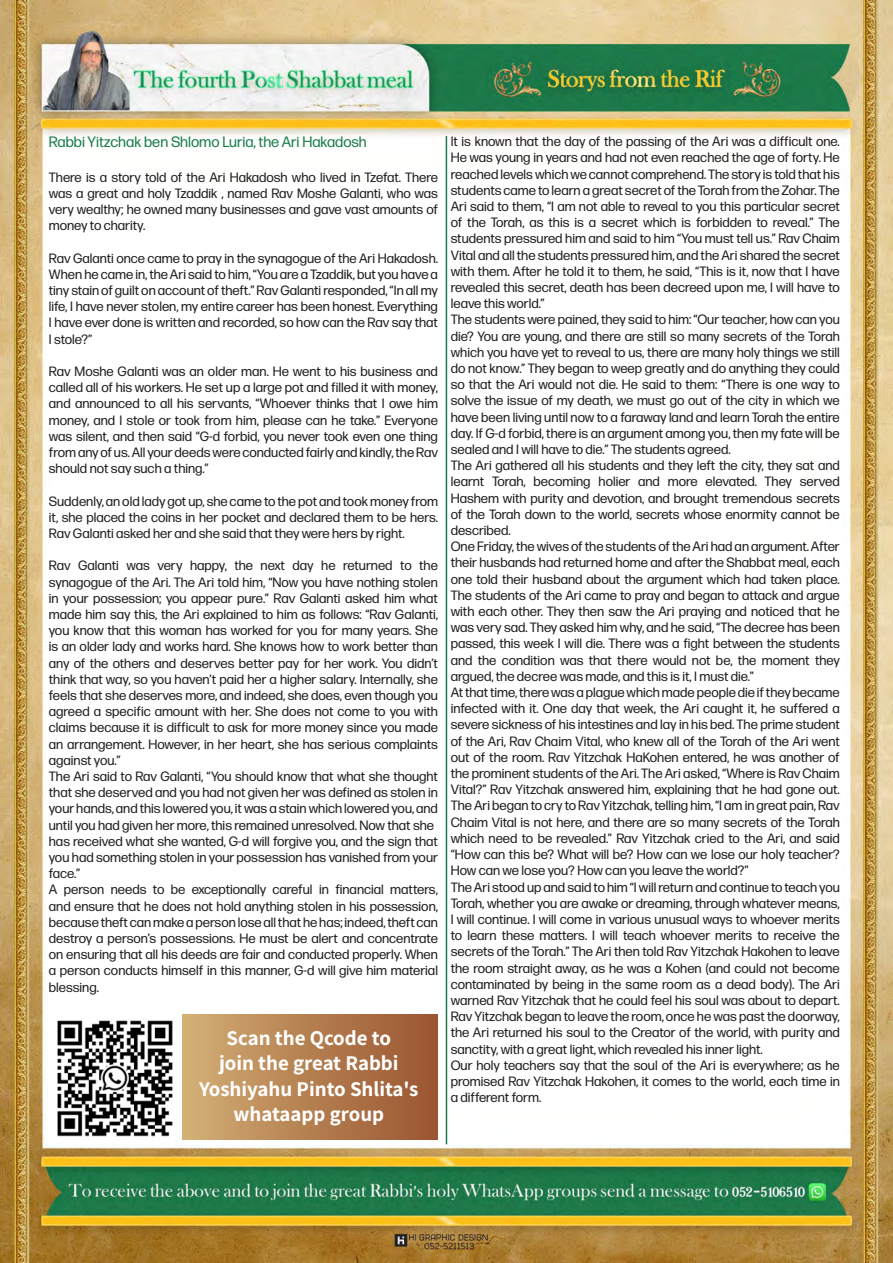
<style>
.page{position:relative;width:893px;height:1263px;background:#fff}
.page>*{position:absolute;margin:0;border:0;box-sizing:border-box;transform-origin:0 0}
.t1{font:700 21px/25.2px "Assistant";color:#fff;text-align:center}
.t2{font:15px "Forma DJR Text";color:#1b7e4b}
.t3{font:13.5px/16.2px "Forma DJR Text";color:#231f20;text-align:justify}
</style>
<div class="page">
<img style="left:0;top:0;width:893px;height:1263px">
<hr style="left:446px;top:136px;width:1px;height:1008px;background:#1a794f">
<svg style="left:182px;top:1014px;width:256px;height:126px;background:#b68252"></svg>
<img style="left:49px;top:1014px;width:133px;height:126px">
<p class="t2" style="left:49px;top:133px;width:319px">Rabbi Yitzchak ben Shlomo Luria, the Ari Hakadosh</p>
<p class="t3" style="left:49px;top:168px;width:391px">There is a story told of the Ari Hakadosh who lived in Tzefat. There was a great and holy Tzaddik , named Rav Moshe Galanti, who was very wealthy; he owned many businesses and gave vast amounts of money to charity.</p>
<p class="t3" style="left:49px;top:249px;width:391px">Rav Galanti once came to pray in the synagogue of the Ari Hakadosh.<br>When hecame in,theAri said tohim “, YouareaTzaddik,butyou havea tiny stain of guilt on account of theft” . RavGalanti responded “, In all my life I, have never stolen, my entire career has been honest. Everything I have ever done is written and recorded, so how can the Rav say that I stole “?</p>
<p class="t3" style="left:49px;top:363px;width:391px">Rav Moshe Galanti was an older man. He went to his business and called all of his workers. He set up a large pot and filled it with money, and announced to all his servants “, Whoever thinks that I owe him money, and I stole or took from him, please can he take” . Everyone was silent, and then said G“ d- forbid, you never took even one thing fromanyofus.Allyourdeedswereconductedfairlyandkindly,theRav should not say such a thing“.</p>
<p class="t3" style="left:49px;top:492px;width:391px">Suddenly,anoldladygotup,shecametothepotandtookmoneyfrom<br>,i t she placed the coins in her pocket and declared them to be hers.<br>Rav Galanti asked her and she said that they were hers by right.</p>
<p class="t3" style="left:419px;top:557px;width:20px">the</p>
<p class="t3" style="left:78px;top:557px;width:42px">Galanti</p>
<p class="t3" style="left:49px;top:557px;width:391px;text-align:left">Rav<br>synagogue of the Ari. The Ari told him “, Now you have nothing stolen in your possession; you appear pure” . Rav Galanti asked him what made him say this, the Ari explained to him as follows “: Rav Galanti, you know that this woman has worked for you for many years. She is an older lady and works hard. She knows how to work better than any of the others and deserves better pay for her work. You didn t’ think that way, so you haven t’ paid her a higher salary. Internally, she feels that she deserves more, and indeed, she does, even though you agreed a specific amount with her. She does not come to you with claims because isit difficult to ask for more money since you made an arrangement. However in, her heart, she has serious complaints against you“.</p>
<p class="t3" style="left:49px;top:768px;width:391px">The Ari said to Rav Galanti “, You should know that what she thought that she deserved and you had not given her was defined as stolen in yourhands,andthis loweredyou it, wasa stainwhich loweredyou,and until you had given her more, this remained unresolved. Now that she</p>
<p class="t3" style="left:49px;top:833px;width:391px">has received what she wanted G, d- will forgive you, and the sign that you had something stolen in your possession has vanished from your face“.</p>
<p class="t3" style="left:390px;top:881px;width:49px">matters,</p>
<p class="t3" style="left:190px;top:557px;width:38px">happy,</p>
<p class="t3" style="left:234px;top:557px;width:20px">the</p>
<p class="t3" style="left:293px;top:557px;width:23px">day</p>
<p class="t3" style="left:321px;top:557px;width:16px">he</p>
<p class="t3" style="left:343px;top:557px;width:51px">returned</p>
<p class="t3" style="left:261px;top:557px;width:26px">next</p>
<p class="t3" style="left:400px;top:557px;width:13px">to</p>
<p class="t3" style="left:157px;top:557px;width:27px">very</p>
<p class="t3" style="left:126px;top:557px;width:25px">was</p>
<p class="t3" style="left:273px;top:881px;width:41px">careful</p>
<p class="t3" style="left:335px;top:881px;width:50px">financial</p>
<p class="t3" style="left:49px;top:881px;width:391px;text-align:left">A<br>and ensure that he does not hold anything stolen in his possession, becausetheftcanmakeapersonloseallthathehas;indeed,theftcan destroy a persons’ possessions. He must be alert and concentrate on ensuring that all his deeds are fair and conducted properly. When a person conducts himself in this manner G, d- will give him material blessing.</p>
<p class="t1" style="left:199px;top:1024px;width:221px">Scan the Qcode to<br>join the great Rabbi<br>Yoshiyahu Pinto Shlita s' whataapp group</p>
<p class="t3" style="left:111px;top:881px;width:37px">needs</p>
<p class="t3" style="left:171px;top:881px;width:16px">be</p>
<p class="t3" style="left:192px;top:881px;width:76px">exceptionally</p>
<p class="t3" style="left:319px;top:881px;width:11px">in</p>
<p class="t3" style="left:153px;top:881px;width:13px">to</p>
<p class="t3" style="left:64px;top:881px;width:42px">person</p>
<p class="t3" style="left:451px;top:133px;width:391px">isIt known that the day of the passing of the Ari was a difficult one.<br>He was young in years and had not even reached the age of forty. He reached levelswhichwecannotcomprehend.Thestoryistoldthat his studentscametolearnagreat secretoftheTorah fromtheZohar.The Ari said to them I“, am not able to reveal to you this particular secret of the Torah, as this is a secret which is forbidden to reveal” . The students pressured him and said to him “You must tell us” . Rav Chaim Vital and all the students pressured him,and theAri shared the secret with them. After he told toit them, he said “, This is ,i t now that I have revealed this secret, death has been decreed upon me I, will have to leave this world“.</p>
<p class="t3" style="left:451px;top:311px;width:391px">The students were pained, they said to him “: Our teacher, how can you die? You are young, and there are still so many secrets of the Torah which you have yet to reveal to us, there are many holy things we still do not know” . They began to weep greatly and do anything they could so that the Ari would not die. He said to them “: There is one way to solve the issue of my death, we must go out of the city in which we have been living until now to a faraway land and learn Torah the entire day GIf. d- forbid, there is an argument among you, then my fate will be sealed and I will have to die” . The students agreed.</p>
<p class="t3" style="left:451px;top:457px;width:391px;text-align:right">The Ari gathered all his students and they left the city, they sat and served</p>
<p class="t3" style="left:451px;top:473px;width:391px;text-align:left">learnt<br>Hashem with purity and devotion, and brought tremendous secrets of the Torah down to the world, secrets whose enormity cannot be described.</p>
<p class="t3" style="left:451px;top:538px;width:391px">OneFriday,thewivesofthestudentsoftheAri hadanargument.After their husbands had returned home and after the Shabbat meal, each one told their husband about the argument which had taken place.<br>The students of the Ari came to pray and began to attack and argue with each other. They then saw the Ari praying and noticed that he was very sad. They asked him why, and he said “, The decree has been passed, this week I will die. There was a fight between the students and the condition was that there would not be, the moment they argued, the decree was made, and this is I,i t must die“.</p>
<p class="t3" style="left:451px;top:684px;width:391px">Atthattime,therewasaplaguewhichmadepeopledieiftheybecame infected with .i t One day that week, the Ari caught ,i t he suffered a severe sickness of his intestines and lay in his bed.The prime student of the Ari, Rav Chaim Vital, who knew all of the Torah of the Ari went out of the room. Rav Yitzchak HaKohen entered, he was another of the prominent students of the Ari. The Ari asked “, Where is Rav Chaim Vital?” Rav Yitzchak answered him, explaining that he had gone out.<br>TheAri began tocrytoRavYitzchak,telling him I“, am ingreat pain,Rav Chaim Vital is not here, and there are so many secrets of the Torah which need to be revealed” . Rav Yitzchak cried to the Ari, and said “How can this be? What will be? How can we lose our holy teacher?<br>How can we lose you? How can you leave the world “?</p>
<p class="t3" style="left:451px;top:878px;width:391px">TheAri stood upand saidtohim I“ will returnandcontinuetoteachyou Torah, whether you are awake or dreaming, through whatever means, I will continue I. will come in various unusual ways to whoever merits to learn these matters I. will teach whoever merits to receive the secrets of the Torah” . The Ari then told Rav Yitzchak Hakohen to leave the room straight away, as he was a Kohen (and could not become contaminated by being in the same room as a dead body .) The Ari warned Rav Yitzchak that he could feel his soul was about to depart.<br>RavYitzchak began to leave the room,once he was past the doorway, the Ari returned his soul to the Creator of the world, with purity and sanctity, with a great light, which revealed his inner light.</p>
<p class="t3" style="left:451px;top:1056px;width:391px">Our holy teachers say that the soul of the Ari is everywhere; as he promised Rav Yitzchak Hakohen it, comes to the world, each time in a different form.</p>
<p class="t3" style="left:492px;top:473px;width:35px">Torah,</p>
<p class="t3" style="left:534px;top:473px;width:59px">becoming</p>
<p class="t3" style="left:599px;top:473px;width:33px">holier</p>
<p class="t3" style="left:638px;top:473px;width:23px">and</p>
<p class="t3" style="left:706px;top:473px;width:53px">elevated.</p>
<p class="t3" style="left:764px;top:473px;width:29px">They</p>
<p class="t3" style="left:668px;top:473px;width:31px">more</p>
</div>
